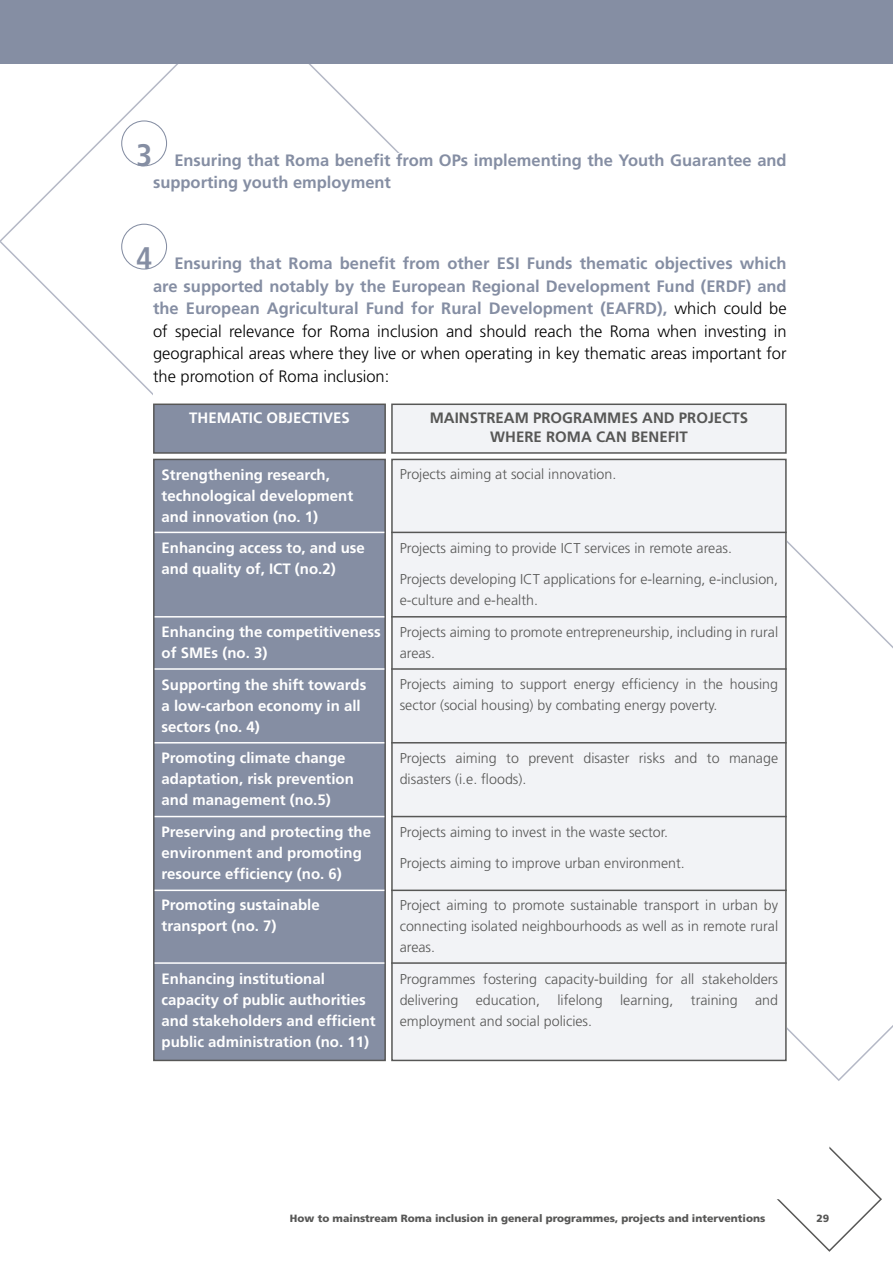
<style>
.page{position:relative;width:893px;height:1263px;background:#fff}
.page>*{position:absolute;margin:0;border:0;box-sizing:border-box;transform-origin:0 0}
.t1{font:700 condensed 31.2px "Frutiger";color:#858ea3}
.t2{font:300 16.5px/22.5px "Frutiger";color:#000;text-align:justify}
.t3{font:700 16.5px/22.5px "Frutiger";color:#858ea3}
.t4{font:700 15px/21px "Frutiger";color:#fff}
.t5{font:700 15px/19.5px "Frutiger";color:#575756;text-align:center}
.t6{font:300 14.25px/21px "Frutiger";color:#575756}
.t7{font:900 10.5px "Frutiger";color:#575756}
.s1{font-weight:700;color:#858ea3}
</style>
<div class="page">
<svg style="left:777px;top:1146px;width:105px;height:106px"></svg>
<div style="left:755px;top:1125px;width:74px;height:74px;background:#fff"></div>
<div style="left:0;top:0;width:893px;height:64px;background:#858ea3"></div>
<div style="left:153px;top:403px;width:233px;height:51px;background:#858ea3;border:2px solid #575756"></div>
<div style="left:391px;top:403px;width:396px;height:51px;background:#f2f3f6;border:2px solid #575756"></div>
<div style="left:153px;top:459px;width:233px;height:602px;background:#858ea3;border:2px solid #575756"></div>
<div style="left:391px;top:459px;width:396px;height:602px;background:#f2f3f6;border:2px solid #575756"></div>
<hr style="left:155px;top:532px;width:229px;height:1px;background:#fff">
<hr style="left:391px;top:532px;width:396px;height:1px;background:#575756">
<hr style="left:155px;top:616px;width:229px;height:1px;background:#fff">
<hr style="left:391px;top:616px;width:396px;height:1px;background:#575756">
<hr style="left:155px;top:668px;width:229px;height:2px;background:#fff">
<hr style="left:391px;top:668px;width:396px;height:2px;background:#575756">
<hr style="left:155px;top:742px;width:229px;height:1px;background:#fff">
<hr style="left:391px;top:742px;width:396px;height:1px;background:#575756">
<hr style="left:155px;top:816px;width:229px;height:1px;background:#fff">
<hr style="left:391px;top:816px;width:396px;height:1px;background:#575756">
<hr style="left:155px;top:889px;width:229px;height:2px;background:#fff">
<hr style="left:391px;top:889px;width:396px;height:2px;background:#575756">
<hr style="left:155px;top:962px;width:229px;height:2px;background:#fff">
<hr style="left:391px;top:962px;width:396px;height:2px;background:#575756">
<div style="left:121px;top:224px;width:46px;height:46px;border:1px solid #858ea3;border-radius:50%"></div>
<div style="left:121px;top:120px;width:46px;height:46px;border:1px solid #858ea3;border-radius:50%"></div>
<h1 class="t1" style="left:136px;top:136px;width:18px">3</h1>
<p class="t3" style="left:153px;top:149px;width:635px;text-indent:21px">Ensuring that Roma benefit from OPs implementing the Youth Guarantee and supporting youth employment</p>
<h1 class="t1" style="left:136px;top:239px;width:18px">4</h1>
<p class="t2" style="left:153px;top:252px;width:635px;text-indent:21px"><span class="s1">Ensuring that Roma benefit from other ESI Funds thematic objectives which are supported notably by the European Regional Development Fund (ERDF) and the European Agricultural Fund for Rural Development (EAFRD),</span> which could be of special relevance for Roma inclusion and should reach the Roma when investing in geographical areas where they live or when operating in key thematic areas important for the promotion of Roma inclusion:</p>
<p class="t4" style="left:189px;top:407px;width:162px">THEMATIC OBJECTIVES</p>
<p class="t5" style="left:430px;top:408px;width:320px">MAINSTREAM PROGRAMMES AND PROJECTS<br>WHERE ROMA CAN BENEFIT</p>
<p class="t6" style="left:400px;top:464px;width:218px">Projects aiming at social innovation.</p>
<p class="t4" style="left:162px;top:464px;width:193px">Strengthening research, technological development and innovation (no. 1)</p>
<p class="t4" style="left:162px;top:538px;width:205px">Enhancing access to, and use and quality of, ICT (no.2)</p>
<p class="t6" style="left:400px;top:537px;width:334px">Projects aiming to provide ICT services in remote areas.</p>
<p class="t6" style="left:400px;top:569px;width:380px">Projects developing ICT applications for e-learning, e-inclusion, e-culture and e-health.</p>
<p class="t6" style="left:400px;top:621px;width:380px">Projects aiming to promote entrepreneurship, including in rural areas.</p>
<p class="t6" style="left:400px;top:674px;width:380px">Projects aiming to support energy efficiency in the housing sector (social housing) by combating energy poverty.</p>
<p class="t6" style="left:400px;top:747px;width:380px">Projects aiming to prevent disaster risks and to manage disasters (i.e. floods).</p>
<p class="t6" style="left:400px;top:821px;width:270px">Projects aiming to invest in the waste sector.</p>
<p class="t6" style="left:400px;top:852px;width:287px">Projects aiming to improve urban environment.</p>
<p class="t6" style="left:400px;top:894px;width:380px;text-align:justify">Project aiming to promote sustainable transport in urban by connecting isolated neighbourhoods as well as in remote rural areas.</p>
<p class="t6" style="left:400px;top:968px;width:380px;text-align:justify">Programmes fostering capacity-building for all stakeholders delivering education, lifelong learning, training and employment and social policies.</p>
<p class="t4" style="left:162px;top:622px;width:221px">Enhancing the competitiveness of SMEs (no. 3)</p>
<p class="t4" style="left:162px;top:674px;width:206px">Supporting the shift towards a low-carbon economy in all sectors (no. 4)</p>
<p class="t4" style="left:162px;top:748px;width:194px">Promoting climate change adaptation, risk prevention and management (no.5)</p>
<p class="t4" style="left:162px;top:821px;width:211px">Preserving and protecting the environment and promoting resource efficiency (no. 6)</p>
<p class="t4" style="left:162px;top:895px;width:160px">Promoting sustainable transport (no. 7)</p>
<p class="t4" style="left:162px;top:968px;width:216px">Enhancing institutional capacity of public authorities and stakeholders and efficient public administration (no. 11)</p>
<p class="t7" style="left:290px;top:1211px;width:477px">How to mainstream Roma inclusion in general programmes, projects and interventions</p>
<p class="t7" style="left:816px;top:1212px;width:14px">29</p>
</div>
